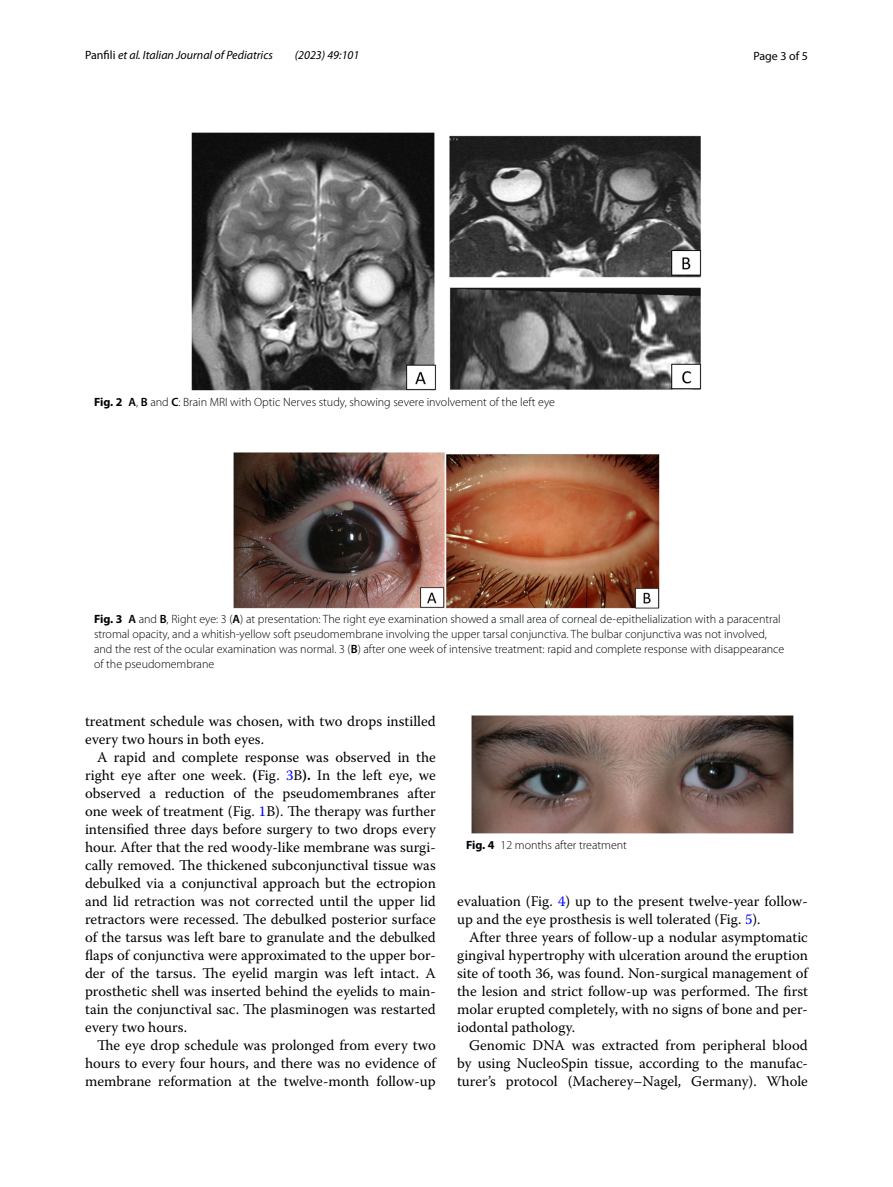
<style>
.page{position:relative;width:893px;height:1187px;background:#fff}
.page>*{position:absolute;margin:0;border:0;box-sizing:border-box;transform-origin:0 0}
.t1{font:14.7px/18px "Warnock Pro";color:#000;text-align:justify}
.t2{font:300 12px/15px "Myriad Pro";color:#000}
.t3{font:italic 12px "Myriad Pro";color:#000}
.t4{font:12px "Myriad Pro";color:#000}
.s1{font-style:normal}
.s2{font-weight:700}
.s3{font-weight:600}
.s4{color:#00f}
</style>
<div class="page">
<img style="left:191px;top:133px;width:511px;height:258px">
<img style="left:234px;top:452px;width:425px;height:156px">
<img style="left:472px;top:715px;width:321px;height:118px">
<p class="t3" style="left:85px;top:48px;width:189px"><span class="s1">Panfili</span> et al. Italian Journal of Pediatrics</p>
<p class="t3" style="left:295px;top:48px;width:66px">(2023) 49:101</p>
<p class="t4" style="left:753px;top:48px;width:56px">Page 3 of 5</p>
<p class="t2" style="left:94px;top:394px;width:462px"><span class="s2">Fig. 2</span> <span class="s3">A</span>, <span class="s3">B</span> and <span class="s3">C</span>: Brain MRI with Optic Nerves study, showing severe involvement of the left eye</p>
<p class="t2" style="left:94px;top:612px;width:692px"><span class="s2">Fig. 3</span> <span class="s3">A</span> and <span class="s3">B</span>, Right eye: 3 (<span class="s3">A</span>) at presentation: The right eye examination showed a small area of corneal de-epithelialization with a paracentral stromal opacity, and a whitish-yellow soft pseudomembrane involving the upper tarsal conjunctiva. The bulbar conjunctiva was not involved, and the rest of the ocular examination was normal. 3 (<span class="s3">B</span>) after one week of intensive treatment: rapid and complete response with disappearance of the pseudomembrane</p>
<p class="t1" style="left:85px;top:711px;width:352px">treatment schedule was chosen, with two drops instilled every two hours in both eyes.</p>
<p class="t1" style="left:85px;top:747px;width:352px;text-indent:12px">A rapid and complete response was observed in the right eye after one week. <span class="s2">(</span>Fig. <span class="s4">3</span>B<span class="s2">).</span> In the left eye, we observed a reduction of the pseudomembranes after one week of treatment (Fig. <span class="s4">1</span>B). The therapy was further intensified three days before surgery to two drops every hour. After that the red woody-like membrane was surgi&shy;cally removed. The thickened subconjunctival tissue was debulked via a conjunctival approach but the ectropion and lid retraction was not corrected until the upper lid retractors were recessed. The debulked posterior surface of the tarsus was left bare to granulate and the debulked flaps of conjunctiva were approximated to the upper bor&shy;der of the tarsus. The eyelid margin was left intact. A prosthetic shell was inserted behind the eyelids to main&shy;tain the conjunctival sac. The plasminogen was restarted every two hours.</p>
<p class="t1" style="left:85px;top:1035px;width:352px;text-indent:12px">The eye drop schedule was prolonged from every two hours to every four hours, and there was no evidence of membrane reformation at the twelve-month follow-up</p>
<p class="t2" style="left:466px;top:837px;width:162px"><span class="s2">Fig. 4</span> 12 months after treatment</p>
<p class="t1" style="left:457px;top:891px;width:352px">evaluation (Fig. <span class="s4">4</span>) up to the present twelve-year follow&shy;up and the eye prosthesis is well tolerated (Fig. <span class="s4">5</span>).</p>
<p class="t1" style="left:457px;top:927px;width:352px;text-indent:12px">After three years of follow-up a nodular asymptomatic gingival hypertrophy with ulceration around the eruption site of tooth 36, was found. Non-surgical management of the lesion and strict follow-up was performed. The first molar erupted completely, with no signs of bone and per&shy;iodontal pathology.</p>
<p class="t1" style="left:457px;top:1035px;width:352px;text-indent:12px">Genomic DNA was extracted from peripheral blood by using NucleoSpin tissue, according to the manufac&shy;turer’s protocol (Macherey–Nagel, Germany). Whole</p>
</div>
